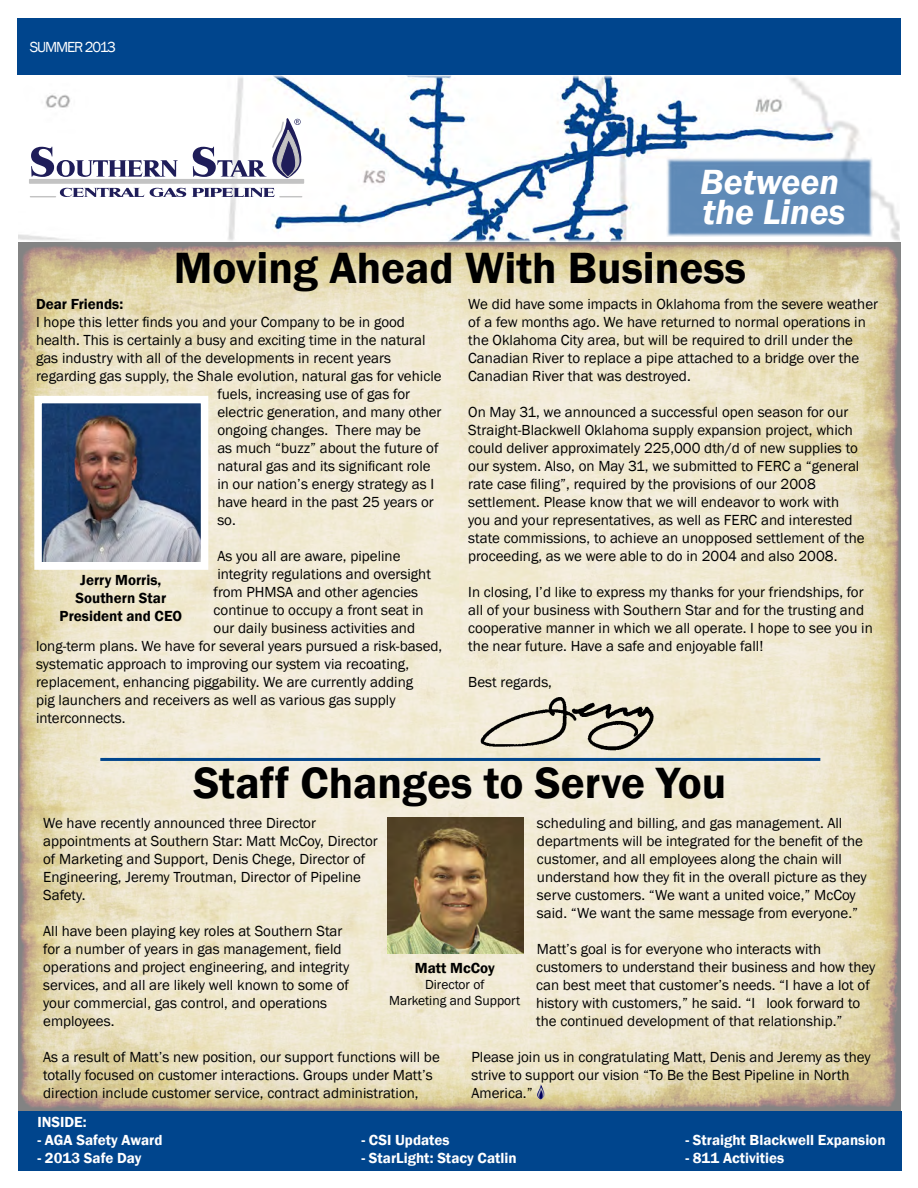
<style>
.page{position:relative;width:918px;height:1188px;background:#fff}
.page>*{position:absolute;margin:0;border:0;box-sizing:border-box;transform-origin:0 0}
.t1{font:600 45px "Franklin Gothic";color:#000}
.t2{font:italic 600 36px/30px "Franklin Gothic";color:#fff}
.t3{font:15px/18px "Franklin Gothic";color:#000}
.t4{font:600 15px "Franklin Gothic";color:#fff}
.t5{font:600 15px/18px "Franklin Gothic";color:#000;text-align:center}
.t6{font:15px "Franklin Gothic";letter-spacing:-.075em;color:#fff}
.t7{font:13.5px/16.2px "Franklin Gothic";color:#000;text-align:center}
</style>
<div class="page">
<img style="left:18px;top:75px;width:883px;height:1036px">
<div style="left:18px;top:19px;width:883px;height:56px;background:#00458d"></div>
<div style="left:20px;top:110px;width:293px;height:97px;background:#fff"></div>
<svg style="left:31px;top:147px;width:147px;height:30px"></svg>
<div style="left:29px;top:179px;width:275px;height:5px;background:#c3c3c3;border:1px solid #c3c3c3"></div>
<svg style="left:30px;top:188px;width:114px;height:9px"></svg>
<svg style="left:150px;top:188px;width:36px;height:9px"></svg>
<svg style="left:192px;top:188px;width:110px;height:9px"></svg>
<svg style="left:193px;top:118px;width:109px;height:60px"></svg>
<svg style="left:666px;top:158px;width:207px;height:79px;background:#6d94bd"></svg>
<div style="left:18px;top:1112px;width:883px;height:59px;background:#00458d"></div>
<hr style="left:100px;top:758px;width:720px;height:3px;background:#00458d">
<img style="left:43px;top:405px;width:156px;height:156px">
<div style="left:34px;top:396px;width:174px;height:174px;border:8px solid #fff"></div>
<img style="left:536px;top:1084px;width:8px;height:15px">
<img style="left:472px;top:688px;width:191px;height:66px">
<img style="left:388px;top:818px;width:136px;height:136px">
<p class="t6" style="left:30px;top:38px;width:88px">SUMMER 2013</p>
<h2 class="t2" style="left:700px;top:167px;width:147px">Between the Lines</h2>
<h1 class="t1" style="left:174px;top:240px;width:574px">Moving Ahead With Business</h1>
<p class="t5" style="left:36px;top:295px;width:89px">Dear Friends:</p>
<p class="t3" style="left:36px;top:314px;width:371px">I hope this letter finds you and your Company to be in good</p>
<p class="t3" style="left:36px;top:332px;width:391px">health. This is certainly a busy and exciting time in the natural</p>
<p class="t3" style="left:36px;top:350px;width:357px">gas industry with all of the developments in recent years</p>
<p class="t3" style="left:36px;top:368px;width:407px">regarding gas supply, the Shale evolution, natural gas for vehicle</p>
<p class="t3" style="left:217px;top:386px;width:194px">fuels, increasing use of gas for</p>
<p class="t3" style="left:217px;top:404px;width:226px">electric generation, and many other</p>
<p class="t3" style="left:217px;top:422px;width:205px">ongoing changes. There may be</p>
<p class="t3" style="left:217px;top:440px;width:223px">as much “buzz” about the future of</p>
<p class="t3" style="left:217px;top:458px;width:215px">natural gas and its significant role</p>
<p class="t3" style="left:217px;top:476px;width:218px">in our nation’s energy strategy as I</p>
<p class="t3" style="left:217px;top:494px;width:218px">have heard in the past 25 years or</p>
<p class="t3" style="left:217px;top:512px;width:20px">so.</p>
<p class="t3" style="left:217px;top:548px;width:185px">As you all are aware, pipeline</p>
<p class="t3" style="left:217px;top:566px;width:215px">integrity regulations and oversight</p>
<p class="t3" style="left:214px;top:584px;width:206px">from PHMSA and other agencies</p>
<p class="t3" style="left:214px;top:602px;width:212px">continue to occupy a front seat in</p>
<p class="t3" style="left:214px;top:620px;width:203px">our daily business activities and</p>
<p class="t3" style="left:36px;top:638px;width:408px">long-term plans. We have for several years pursued a risk-based,</p>
<p class="t3" style="left:36px;top:656px;width:375px">systematic approach to improving our system via recoating,</p>
<p class="t3" style="left:36px;top:674px;width:379px">replacement, enhancing piggability. We are currently adding</p>
<p class="t3" style="left:36px;top:692px;width:361px">pig launchers and receivers as well as various gas supply</p>
<p class="t3" style="left:36px;top:710px;width:91px">interconnects.</p>
<p class="t5" style="left:60px;top:571px;width:124px">Jerry Morris,<br>Southern Star<br>President and CEO</p>
<p class="t3" style="left:468px;top:296px;width:411px">We did have some impacts in Oklahoma from the severe weather of a few months ago. We have returned to normal operations in the Oklahoma City area, but will be required to drill under the Canadian River to replace a pipe attached to a bridge over the Canadian River that was destroyed.</p>
<p class="t3" style="left:468px;top:404px;width:398px">On May 31, we announced a successful open season for our Straight-Blackwell Oklahoma supply expansion project, which could deliver approximately 225,000 dth/d of new supplies to our system. Also, on May 31, we submitted to FERC a “general rate case filing”, required by the provisions of our 2008 settlement. Please know that we will endeavor to work with you and your representatives, as well as FERC and interested state commissions, to achieve an unopposed settlement of the proceeding, as we were able to do in 2004 and also 2008.</p>
<p class="t3" style="left:468px;top:584px;width:406px">In closing, I’d like to express my thanks for your friendships, for all of your business with Southern Star and for the trusting and cooperative manner in which we all operate. I hope to see you in the near future. Have a safe and enjoyable fall!</p>
<p class="t3" style="left:468px;top:674px;width:85px">Best regards,</p>
<h1 class="t1" style="left:193px;top:756px;width:534px">Staff Changes to Serve You</h1>
<p class="t3" style="left:43px;top:814px;width:336px">We have recently announced three Director appointments at Southern Star: Matt McCoy, Director of Marketing and Support, Denis Chege, Director of Engineering, Jeremy Troutman, Director of Pipeline Safety.</p>
<p class="t3" style="left:43px;top:922px;width:308px">All have been playing key roles at Southern Star for a number of years in gas management, field operations and project engineering, and integrity services, and all are likely well known to some of your commercial, gas control, and operations employees.</p>
<p class="t3" style="left:43px;top:1048px;width:398px">As a result of Matt’s new position, our support functions will be totally focused on customer interactions. Groups under Matt’s direction include customer service, contract administration,</p>
<p class="t3" style="left:537px;top:814px;width:331px">scheduling and billing, and gas management. All departments will be integrated for the benefit of the customer, and all employees along the chain will understand how they fit in the overall picture as they serve customers. “We want a united voice,” McCoy said. “We want the same message from everyone.”</p>
<p class="t3" style="left:536px;top:940px;width:341px">Matt’s goal is for everyone who interacts with customers to understand their business and how they can best meet that customer’s needs. “I have a lot of history with customers,” he said. “I look forward to the continued development of that relationship.”</p>
<p class="t3" style="left:472px;top:1048px;width:401px">Please join us in congratulating Matt, Denis and Jeremy as they strive to support our vision “To Be the Best Pipeline in North<br>America.”</p>
<p class="t5" style="left:415px;top:959px;width:81px">Matt McCoy</p>
<p class="t7" style="left:389px;top:976px;width:133px">Director of<br>Marketing and Support</p>
<p class="t4" style="left:37px;top:1112px;width:51px">INSIDE:</p>
<p class="t4" style="left:37px;top:1130px;width:127px">- AGA Safety Award</p>
<p class="t4" style="left:361px;top:1130px;width:90px">- CSI Updates</p>
<p class="t4" style="left:685px;top:1130px;width:202px">- Straight Blackwell Expansion</p>
<p class="t4" style="left:37px;top:1148px;width:106px">- 2013 Safe Day</p>
<p class="t4" style="left:361px;top:1148px;width:157px">- StarLight: Stacy Catlin</p>
<p class="t4" style="left:685px;top:1148px;width:100px">- 811 Activities</p>
</div>
